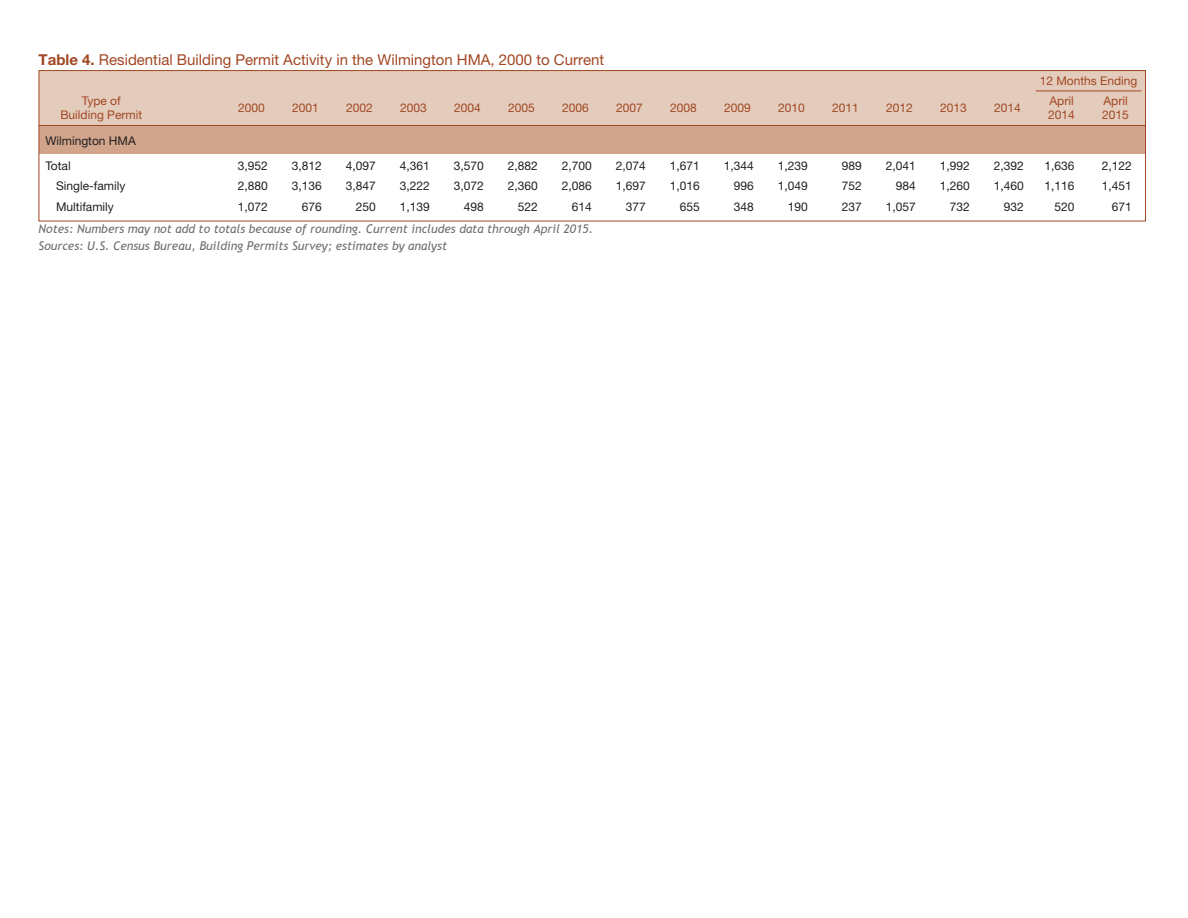
<style>
.page{position:relative;width:1188px;height:918px;background:#fff}
.page>*{position:absolute;margin:0;border:0;box-sizing:border-box;transform-origin:0 0}
.t1{font:15px "Helvetica Neue";color:#a14723}
.t2{font:12px "Helvetica Neue";color:#231f20}
.t3{font:italic 12px "Trebuchet MS";color:#6d6e71}
.level2{font:12px/13.5px "Helvetica Neue";color:#a14723}
.s1{font-weight:700}
</style>
<div class="page">
<div style="left:39px;top:71px;width:1107px;height:64px;background:#e4ccbc"></div>
<div style="left:39px;top:126px;width:1107px;height:27px;background:#d1a58b"></div>
<hr style="left:39px;top:125px;width:1106px;height:1px;background:#a14723">
<div style="left:39px;top:70px;width:1107px;height:151px;border:1px solid #a14723"></div>
<hr style="left:1036px;top:91px;width:106px;height:1px;background:#a14723">
<p class="t1" style="left:39px;top:50px;width:567px"><span class="s1">Table 4.</span> Residential Building Permit Activity in the Wilmington HMA, 2000 to Current</p>
<p class="level2" style="left:82px;top:94px;width:40px">Type of</p>
<p class="level2" style="left:60px;top:108px;width:83px">Building Permit</p>
<p class="level2" style="left:1040px;top:74px;width:99px">12 Months Ending</p>
<p class="level2" style="left:238px;top:101px;width:28px">2000</p>
<p class="level2" style="left:292px;top:101px;width:28px">2001</p>
<p class="level2" style="left:346px;top:101px;width:28px">2002</p>
<p class="level2" style="left:400px;top:101px;width:28px">2003</p>
<p class="level2" style="left:454px;top:101px;width:28px">2004</p>
<p class="level2" style="left:508px;top:101px;width:28px">2005</p>
<p class="level2" style="left:562px;top:101px;width:28px">2006</p>
<p class="level2" style="left:616px;top:101px;width:28px">2007</p>
<p class="level2" style="left:670px;top:101px;width:28px">2008</p>
<p class="level2" style="left:724px;top:101px;width:28px">2009</p>
<p class="level2" style="left:778px;top:101px;width:28px">2010</p>
<p class="level2" style="left:832px;top:101px;width:28px">2011</p>
<p class="level2" style="left:886px;top:101px;width:28px">2012</p>
<p class="level2" style="left:940px;top:101px;width:28px">2013</p>
<p class="level2" style="left:994px;top:101px;width:28px">2014</p>
<p class="level2" style="left:1048px;top:94px;width:28px">April<br>2014</p>
<p class="level2" style="left:1102px;top:94px;width:28px">April<br>2015</p>
<p class="t2" style="left:45px;top:133px;width:92px">Wilmington HMA</p>
<p class="t2" style="left:45px;top:159px;width:27px">Total</p>
<p class="t2" style="left:238px;top:159px;width:32px">3,952</p>
<p class="t2" style="left:292px;top:159px;width:32px">3,812</p>
<p class="t2" style="left:346px;top:159px;width:32px">4,097</p>
<p class="t2" style="left:400px;top:159px;width:32px">4,361</p>
<p class="t2" style="left:454px;top:159px;width:32px">3,570</p>
<p class="t2" style="left:508px;top:159px;width:32px">2,882</p>
<p class="t2" style="left:562px;top:159px;width:32px">2,700</p>
<p class="t2" style="left:616px;top:159px;width:32px">2,074</p>
<p class="t2" style="left:670px;top:159px;width:32px">1,671</p>
<p class="t2" style="left:724px;top:159px;width:32px">1,344</p>
<p class="t2" style="left:778px;top:159px;width:32px">1,239</p>
<p class="t2" style="left:842px;top:159px;width:22px">989</p>
<p class="t2" style="left:886px;top:159px;width:32px">2,041</p>
<p class="t2" style="left:940px;top:159px;width:32px">1,992</p>
<p class="t2" style="left:994px;top:159px;width:32px">2,392</p>
<p class="t2" style="left:1045px;top:159px;width:32px">1,636</p>
<p class="t2" style="left:1102px;top:159px;width:32px">2,122</p>
<p class="t2" style="left:56px;top:179px;width:71px">Single-family</p>
<p class="t2" style="left:238px;top:179px;width:32px">2,880</p>
<p class="t2" style="left:292px;top:179px;width:32px">3,136</p>
<p class="t2" style="left:346px;top:179px;width:32px">3,847</p>
<p class="t2" style="left:400px;top:179px;width:32px">3,222</p>
<p class="t2" style="left:454px;top:179px;width:32px">3,072</p>
<p class="t2" style="left:508px;top:179px;width:32px">2,360</p>
<p class="t2" style="left:562px;top:179px;width:32px">2,086</p>
<p class="t2" style="left:616px;top:179px;width:32px">1,697</p>
<p class="t2" style="left:670px;top:179px;width:32px">1,016</p>
<p class="t2" style="left:734px;top:179px;width:22px">996</p>
<p class="t2" style="left:778px;top:179px;width:32px">1,049</p>
<p class="t2" style="left:842px;top:179px;width:22px">752</p>
<p class="t2" style="left:896px;top:179px;width:22px">984</p>
<p class="t2" style="left:940px;top:179px;width:32px">1,260</p>
<p class="t2" style="left:994px;top:179px;width:32px">1,460</p>
<p class="t2" style="left:1045px;top:179px;width:32px">1,116</p>
<p class="t2" style="left:1102px;top:179px;width:32px">1,451</p>
<p class="t2" style="left:56px;top:200px;width:59px">Multifamily</p>
<p class="t2" style="left:238px;top:200px;width:32px">1,072</p>
<p class="t2" style="left:302px;top:200px;width:22px">676</p>
<p class="t2" style="left:356px;top:200px;width:22px">250</p>
<p class="t2" style="left:400px;top:200px;width:32px">1,139</p>
<p class="t2" style="left:464px;top:200px;width:22px">498</p>
<p class="t2" style="left:518px;top:200px;width:22px">522</p>
<p class="t2" style="left:572px;top:200px;width:22px">614</p>
<p class="t2" style="left:626px;top:200px;width:22px">377</p>
<p class="t2" style="left:680px;top:200px;width:22px">655</p>
<p class="t2" style="left:734px;top:200px;width:22px">348</p>
<p class="t2" style="left:788px;top:200px;width:22px">190</p>
<p class="t2" style="left:842px;top:200px;width:22px">237</p>
<p class="t2" style="left:886px;top:200px;width:32px">1,057</p>
<p class="t2" style="left:950px;top:200px;width:22px">732</p>
<p class="t2" style="left:1004px;top:200px;width:22px">932</p>
<p class="t2" style="left:1055px;top:200px;width:22px">520</p>
<p class="t2" style="left:1112px;top:200px;width:22px">671</p>
<p class="t3" style="left:39px;top:222px;width:556px">Notes: Numbers may not add to totals because of rounding. Current includes data through April 2015.</p>
<p class="t3" style="left:39px;top:238px;width:410px">Sources: U.S. Census Bureau, Building Permits Survey; estimates by analyst</p>
</div>
